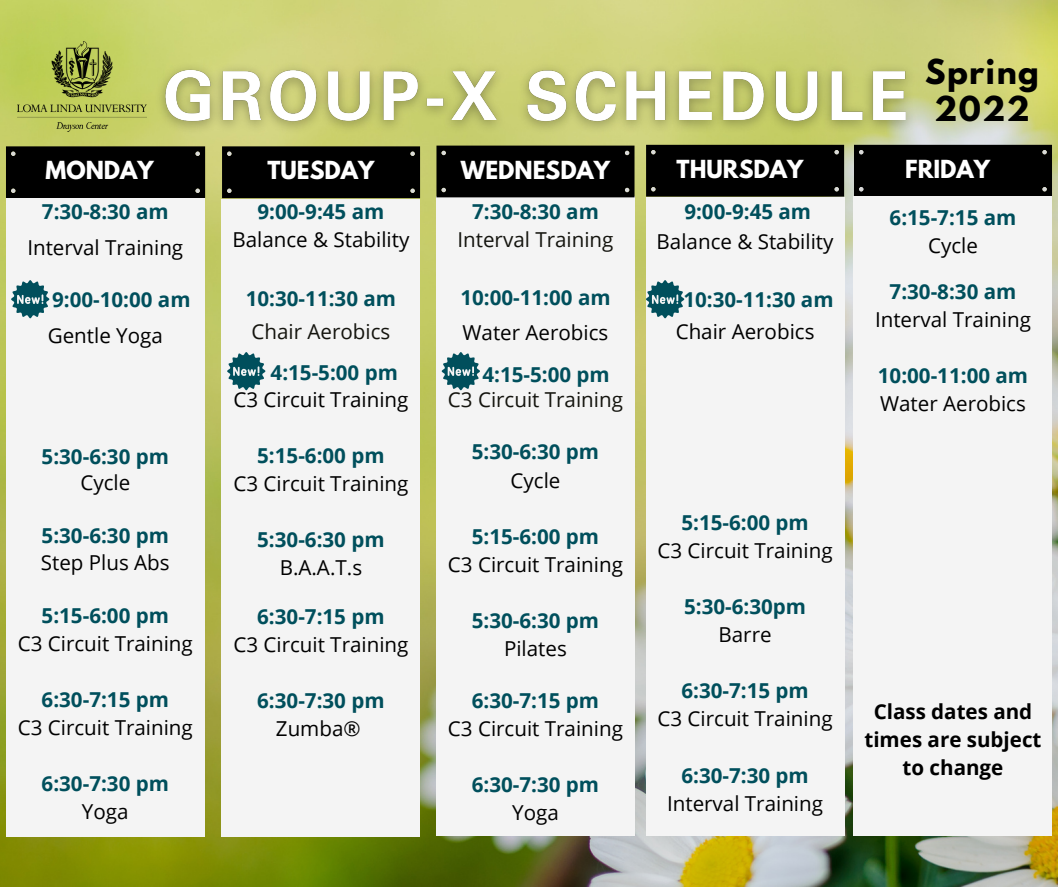
<style>
.page{position:relative;width:1058px;height:887px;background:#fff}
.page>*{position:absolute;margin:0;border:0;box-sizing:border-box;transform-origin:0 0}
.t1{font:700 30.45px "League Spartan";letter-spacing:.05em;color:#000}
.t2{font:700 22.05px "League Spartan";color:#fff}
.t3{font:700 20.55px "Open Sans";color:#004f5c}
.t4{font:20.55px "Open Sans";color:#000}
.t5{font:20.55px "Open Sans";color:#14140e}
.t6{font:700 20.55px/28px "Open Sans";color:#000;text-align:center}
</style>
<div class="page">
<img style="left:0;top:0;width:1058px;height:886px">
<div style="left:6px;top:146px;width:199px;height:52px;background:#000"></div>
<div style="left:854px;top:145px;width:198px;height:51px;background:#000"></div>
<div style="left:436px;top:197px;width:198px;height:639px;background:#f4f4f4"></div>
<div style="left:436px;top:157px;width:198px;height:40px;background:#000"></div>
<div style="left:222px;top:157px;width:198px;height:41px;background:#000"></div>
<div style="left:7px;top:198px;width:198px;height:638px;background:#f4f4f4"></div>
<div style="left:222px;top:199px;width:198px;height:637px;background:#f4f4f4"></div>
<div style="left:646px;top:197px;width:198px;height:638px;background:#f4f4f4"></div>
<div style="left:646px;top:157px;width:198px;height:39px;background:#000"></div>
<div style="left:853px;top:197px;width:198px;height:639px;background:#f4f4f4"></div>
<img style="left:18px;top:41px;width:128px;height:90px">
<svg style="left:11px;top:280px;width:38px;height:38px"></svg>
<svg style="left:227px;top:352px;width:38px;height:38px"></svg>
<svg style="left:442px;top:352px;width:38px;height:38px"></svg>
<svg style="left:646px;top:280px;width:38px;height:38px"></svg>
<img style="left:146px;top:56px;width:782px;height:101px">
<p class="t1" style="left:925px;top:57px;width:115px">Spring</p>
<p class="t1" style="left:934px;top:94px;width:97px">2022</p>
<p class="t2" style="left:46px;top:159px;width:110px">MONDAY</p>
<p class="t2" style="left:267px;top:159px;width:108px">TUESDAY</p>
<p class="t2" style="left:461px;top:159px;width:151px">WEDNESDAY</p>
<p class="t2" style="left:676px;top:158px;width:128px">THURSDAY</p>
<p class="t2" style="left:905px;top:159px;width:86px">FRIDAY</p>
<p class="t3" style="left:42px;top:197px;width:128px">7:30-8:30 am</p>
<p class="t4" style="left:27px;top:233px;width:157px">Interval Training</p>
<p class="t3" style="left:52px;top:285px;width:140px">9:00-10:00 am</p>
<p class="t4" style="left:48px;top:321px;width:117px">Gentle Yoga</p>
<p class="t3" style="left:42px;top:442px;width:129px">5:30-6:30 pm</p>
<p class="t4" style="left:80px;top:468px;width:51px">Cycle</p>
<p class="t3" style="left:42px;top:520px;width:129px">5:30-6:30 pm</p>
<p class="t4" style="left:41px;top:547px;width:130px">Step Plus Abs</p>
<p class="t3" style="left:42px;top:600px;width:129px">5:15-6:00 pm</p>
<p class="t4" style="left:18px;top:628px;width:176px">C3 Circuit Training</p>
<p class="t3" style="left:42px;top:685px;width:129px">6:30-7:15 pm</p>
<p class="t4" style="left:18px;top:713px;width:176px">C3 Circuit Training</p>
<p class="t3" style="left:42px;top:769px;width:129px">6:30-7:30 pm</p>
<p class="t4" style="left:82px;top:797px;width:48px">Yoga</p>
<p class="t3" style="left:257px;top:197px;width:128px">9:00-9:45 am</p>
<p class="t4" style="left:232px;top:225px;width:178px">Balance &amp; Stability</p>
<p class="t3" style="left:246px;top:283px;width:152px">10:30-11:30 am</p>
<p class="t5" style="left:251px;top:317px;width:140px">Chair Aerobics</p>
<p class="t3" style="left:270px;top:358px;width:129px">4:15-5:00 pm</p>
<p class="t4" style="left:233px;top:385px;width:176px">C3 Circuit Training</p>
<p class="t3" style="left:257px;top:441px;width:129px">5:15-6:00 pm</p>
<p class="t4" style="left:233px;top:469px;width:176px">C3 Circuit Training</p>
<p class="t3" style="left:257px;top:525px;width:129px">5:30-6:30 pm</p>
<p class="t4" style="left:280px;top:553px;width:84px">B.A.A.T.s</p>
<p class="t3" style="left:257px;top:602px;width:129px">6:30-7:15 pm</p>
<p class="t4" style="left:233px;top:630px;width:176px">C3 Circuit Training</p>
<p class="t3" style="left:257px;top:686px;width:129px">6:30-7:30 pm</p>
<p class="t4" style="left:276px;top:714px;width:86px">Zumba®</p>
<p class="t3" style="left:472px;top:197px;width:128px">7:30-8:30 am</p>
<p class="t5" style="left:457px;top:225px;width:157px">Interval Training</p>
<p class="t3" style="left:460px;top:283px;width:152px">10:00-11:00 am</p>
<p class="t4" style="left:462px;top:318px;width:147px">Water Aerobics</p>
<p class="t3" style="left:482px;top:360px;width:129px">4:15-5:00 pm</p>
<p class="t5" style="left:448px;top:385px;width:176px">C3 Circuit Training</p>
<p class="t3" style="left:472px;top:437px;width:129px">5:30-6:30 pm</p>
<p class="t4" style="left:510px;top:465px;width:51px">Cycle</p>
<p class="t3" style="left:472px;top:521px;width:129px">5:15-6:00 pm</p>
<p class="t4" style="left:448px;top:549px;width:176px">C3 Circuit Training</p>
<p class="t3" style="left:472px;top:606px;width:129px">5:30-6:30 pm</p>
<p class="t4" style="left:504px;top:634px;width:64px">Pilates</p>
<p class="t3" style="left:472px;top:686px;width:129px">6:30-7:15 pm</p>
<p class="t4" style="left:448px;top:714px;width:176px">C3 Circuit Training</p>
<p class="t3" style="left:472px;top:770px;width:129px">6:30-7:30 pm</p>
<p class="t4" style="left:512px;top:798px;width:48px">Yoga</p>
<p class="t3" style="left:684px;top:197px;width:128px">9:00-9:45 am</p>
<p class="t4" style="left:656px;top:227px;width:178px">Balance &amp; Stability</p>
<p class="t3" style="left:683px;top:284px;width:152px">10:30-11:30 am</p>
<p class="t4" style="left:675px;top:317px;width:140px">Chair Aerobics</p>
<p class="t3" style="left:889px;top:203px;width:128px">6:15-7:15 am</p>
<p class="t4" style="left:928px;top:231px;width:51px">Cycle</p>
<p class="t3" style="left:889px;top:277px;width:128px">7:30-8:30 am</p>
<p class="t4" style="left:875px;top:305px;width:157px">Interval Training</p>
<p class="t3" style="left:877px;top:361px;width:152px">10:00-11:00 am</p>
<p class="t4" style="left:880px;top:389px;width:147px">Water Aerobics</p>
<p class="t3" style="left:681px;top:508px;width:129px">5:15-6:00 pm</p>
<p class="t4" style="left:657px;top:536px;width:176px">C3 Circuit Training</p>
<p class="t3" style="left:684px;top:592px;width:123px">5:30-6:30pm</p>
<p class="t4" style="left:718px;top:620px;width:55px">Barre</p>
<p class="t3" style="left:681px;top:676px;width:129px">6:30-7:15 pm</p>
<p class="t4" style="left:657px;top:704px;width:176px">C3 Circuit Training</p>
<p class="t3" style="left:681px;top:760px;width:129px">6:30-7:30 pm</p>
<p class="t4" style="left:667px;top:788px;width:157px">Interval Training</p>
<p class="t6" style="left:864px;top:696px;width:179px">Class dates and times are subject to change</p>
</div>
